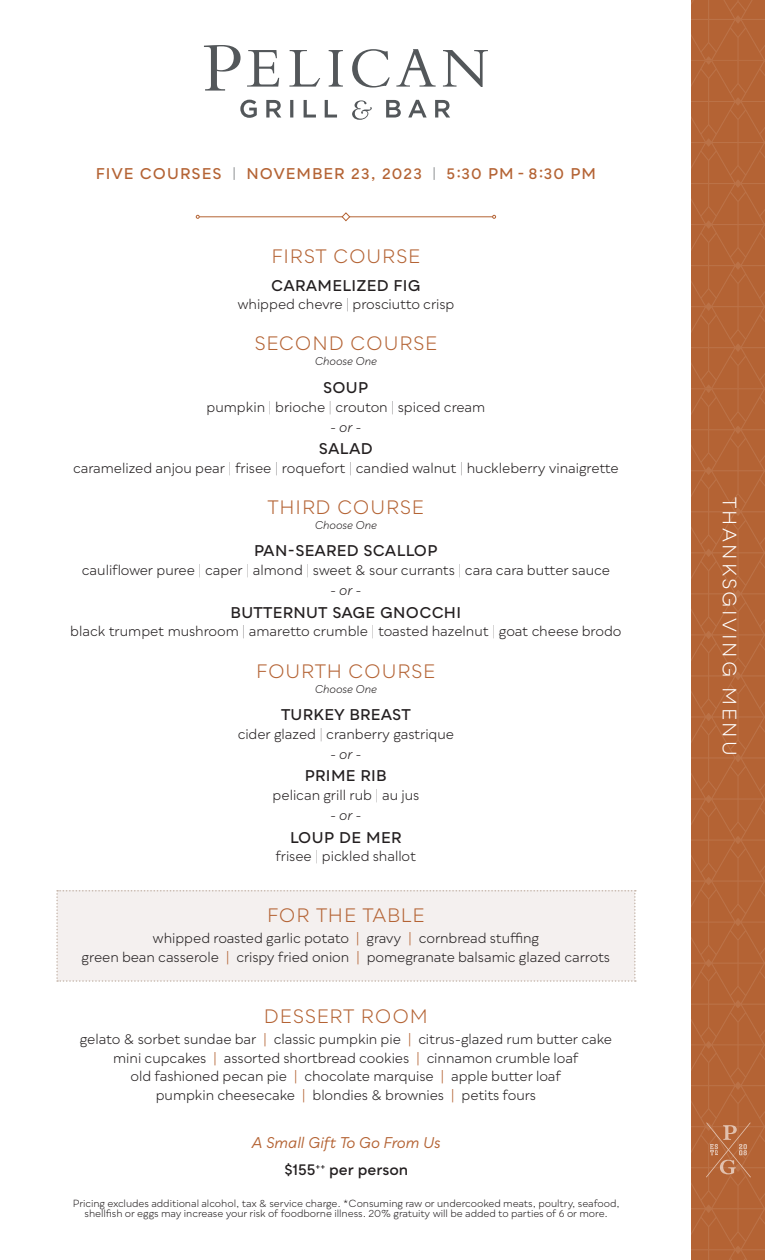
<style>
.page{position:relative;width:765px;height:1260px;background:#fff}
.page>*{position:absolute;margin:0;border:0;box-sizing:border-box;transform-origin:0 0}
.Qualion_Section{font:18.75px "Qualion";letter-spacing:.03em;color:#b46334}
.t1{font:18.75px "Qualion";letter-spacing:.135em;color:#fff}
.qualion_Item{font:600 15px "Qualion";letter-spacing:.01em;color:#231f20}
.qualion_Item-2{font:600 15px "Qualion";letter-spacing:.06em;color:#b46334}
.qualion_Item-3{font:italic 15px "Qualion";letter-spacing:-.01em;color:#b46334}
.Qualion_description{font:13.75px/18.8px "Qualion";letter-spacing:-.005em;color:#231f20;text-align:center}
.Qualion_description-2{font:italic 13.75px "Qualion";color:#231f20}
.italic_description{font:italic 11px "Qualion";letter-spacing:-.005em;color:#231f20}
.Qualion_description-3{font:10px/10px "Qualion";letter-spacing:-.005em;color:#231f20;text-align:center}
.s1{font-weight:300;color:#53575a}
.s2{font-weight:100}
.s3{color:#b46334}
</style>
<div class="page">
<div style="left:56px;top:890px;width:580px;height:92px;background:#f4f0ef"></div>
<hr style="left:199px;top:216px;width:294px;height:1px;background:#b46334">
<svg style="left:196px;top:215px;width:4px;height:4px"></svg>
<svg style="left:492px;top:215px;width:4px;height:4px"></svg>
<svg style="left:341px;top:212px;width:10px;height:10px"></svg>
<svg style="left:692px;top:0;width:73px;height:1260px;background:#b46536"></svg>
<svg style="left:247px;top:49px;width:241px;height:39px"></svg>
<svg style="left:204px;top:45px;width:37px;height:46px"></svg>
<svg style="left:240px;top:100px;width:97px;height:18px"></svg>
<svg style="left:386px;top:100px;width:64px;height:18px"></svg>
<svg style="left:352px;top:100px;width:20px;height:20px"></svg>
<p class="qualion_Item-2" style="left:96px;top:165px;width:502px">FIVE COURSES <span class="s1">|</span> NOVEMBER 23, 2023 <span class="s1">|</span> 5:30 PM - 8:30 PM</p>
<p class="Qualion_Section" style="left:271px;top:246px;width:150px">FIRST COURSE</p>
<p class="qualion_Item" style="left:271px;top:277px;width:151px">CARAMELIZED FIG</p>
<p class="Qualion_description" style="left:237px;top:295px;width:218px">whipped chevre <span class="s2">|</span> prosciutto crisp</p>
<p class="Qualion_Section" style="left:254px;top:333px;width:185px">SECOND COURSE</p>
<p class="italic_description" style="left:315px;top:355px;width:64px">Choose One</p>
<p class="qualion_Item" style="left:323px;top:379px;width:47px">SOUP</p>
<p class="Qualion_description" style="left:207px;top:397px;width:280px">pumpkin <span class="s2">|</span> brioche <span class="s2">|</span> crouton <span class="s2">|</span> spiced cream</p>
<p class="Qualion_description-2" style="left:330px;top:419px;width:33px">- or -</p>
<p class="qualion_Item" style="left:319px;top:440px;width:55px">SALAD</p>
<p class="Qualion_description" style="left:73px;top:459px;width:547px">caramelized anjou pear <span class="s2">|</span> frisee <span class="s2">|</span> roquefort <span class="s2">|</span> candied walnut <span class="s2">|</span> huckleberry vinaigrette</p>
<p class="Qualion_Section" style="left:268px;top:497px;width:158px">THIRD COURSE</p>
<p class="italic_description" style="left:315px;top:519px;width:64px">Choose One</p>
<p class="qualion_Item" style="left:254px;top:542px;width:185px">PAN-SEARED SCALLOP</p>
<p class="Qualion_description" style="left:82px;top:561px;width:530px">cauliflower puree <span class="s2">|</span> caper <span class="s2">|</span> almond <span class="s2">|</span> sweet &amp; sour currants <span class="s2">|</span> cara cara butter sauce</p>
<p class="Qualion_description-2" style="left:330px;top:582px;width:33px">- or -</p>
<p class="qualion_Item" style="left:231px;top:604px;width:232px">BUTTERNUT SAGE GNOCCHI</p>
<p class="Qualion_description" style="left:70px;top:622px;width:553px">black trumpet mushroom <span class="s2">|</span> amaretto crumble <span class="s2">|</span> toasted hazelnut <span class="s2">|</span> goat cheese brodo</p>
<p class="Qualion_Section" style="left:256px;top:660px;width:181px">FOURTH COURSE</p>
<p class="italic_description" style="left:315px;top:682px;width:64px">Choose One</p>
<p class="qualion_Item" style="left:281px;top:706px;width:131px">TURKEY BREAST</p>
<p class="Qualion_description" style="left:238px;top:725px;width:218px">cider glazed <span class="s2">|</span> cranberry gastrique</p>
<p class="Qualion_description-2" style="left:330px;top:746px;width:33px">- or -</p>
<p class="qualion_Item" style="left:305px;top:767px;width:83px">PRIME RIB</p>
<p class="Qualion_description" style="left:273px;top:786px;width:148px">pelican grill rub <span class="s2">|</span> au jus</p>
<p class="Qualion_description-2" style="left:330px;top:807px;width:33px">- or -</p>
<p class="qualion_Item" style="left:290px;top:829px;width:113px">LOUP DE MER</p>
<p class="Qualion_description" style="left:276px;top:847px;width:142px">frisee <span class="s2">|</span> pickled shallot</p>
<p class="Qualion_Section" style="left:267px;top:905px;width:159px">FOR THE TABLE</p>
<p class="Qualion_description" style="left:153px;top:929px;width:388px">whipped roasted garlic potato <span class="s3">|</span> gravy <span class="s3">|</span> cornbread stuffing</p>
<p class="Qualion_description" style="left:82px;top:948px;width:530px">green bean casserole <span class="s3">|</span> crispy fried onion <span class="s3">|</span> pomegranate balsamic glazed carrots</p>
<p class="Qualion_Section" style="left:264px;top:1005px;width:166px">DESSERT ROOM</p>
<p class="Qualion_description" style="left:80px;top:1030px;width:534px">gelato &amp; sorbet sundae bar <span class="s3">|</span> classic pumpkin pie <span class="s3">|</span> citrus-glazed rum butter cake mini cupcakes <span class="s3">|</span> assorted shortbread cookies <span class="s3">|</span> cinnamon crumble loaf<br>old fashioned pecan pie <span class="s3">|</span> chocolate marquise <span class="s3">|</span> apple butter loaf<br>pumpkin cheesecake <span class="s3">|</span> blondies &amp; brownies <span class="s3">|</span> petits fours</p>
<p class="qualion_Item-3" style="left:252px;top:1134px;width:190px">A Small Gift To Go From Us</p>
<p class="qualion_Item" style="left:284px;top:1161px;width:125px">$155<sup>++</sup> per person</p>
<p class="Qualion_description-3" style="left:73px;top:1199px;width:549px">Pricing excludes additional alcohol, tax &amp; service charge. *Consuming raw or undercooked meats, poultry, seafood, shellfish or eggs may increase your risk of foodborne illness. 20% gratuity will be added to parties of 6 or more.</p>
<p class="t1" style="left:740px;top:497px;width:260px;rotate:90deg">THANKSGIVING MENU</p>
</div>
